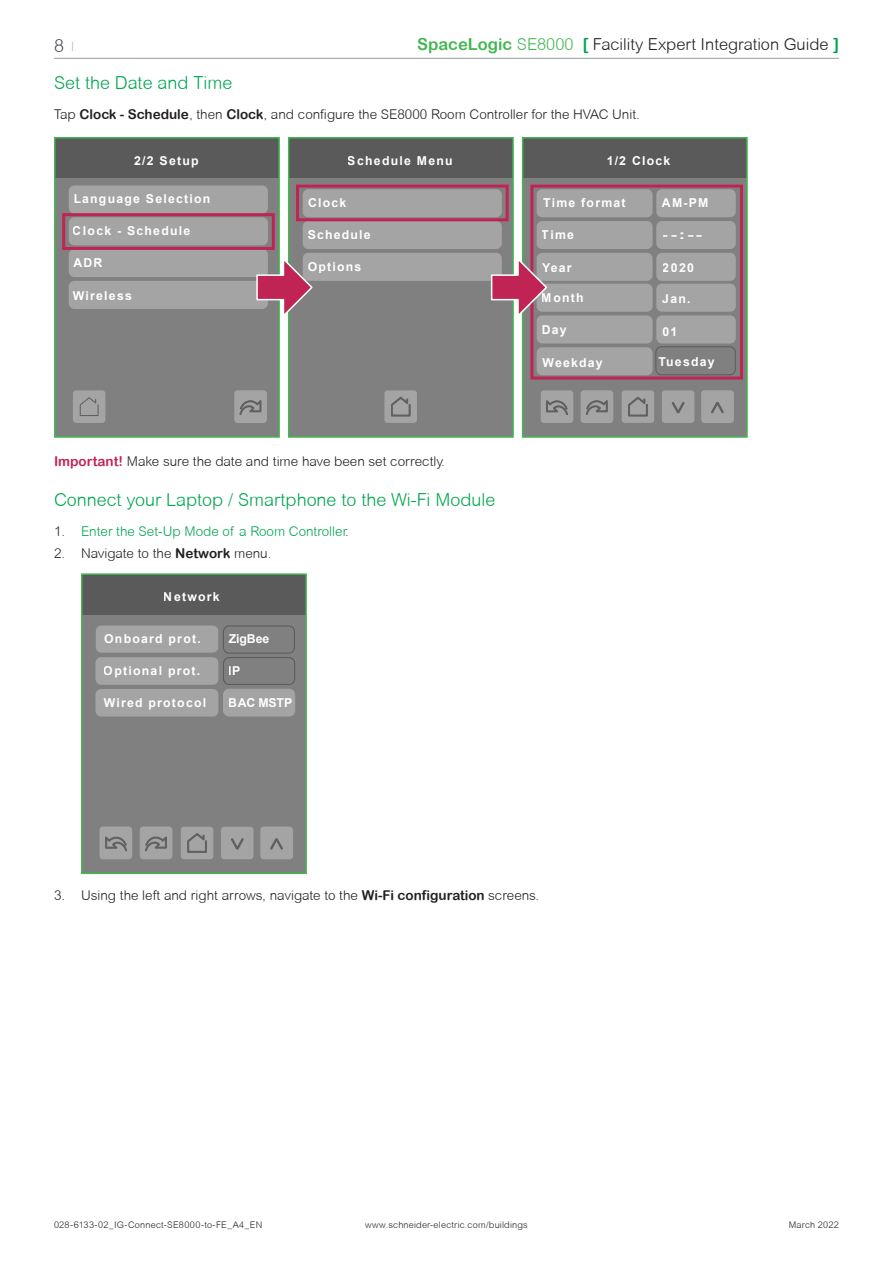
<style>
.page{position:relative;width:893px;height:1263px;background:#fff}
.page>*{position:absolute;margin:0;border:0;box-sizing:border-box;transform-origin:0 0}
.Heading_2{font:300 18px "Arial Rounded MT";color:#00a54f}
.t1{font:300 18px "Arial Rounded MT";color:#4d545a}
.t2{font:300 16.5px "Arial Rounded MT";color:#231f20}
.t3{font:300 13.5px "Arial Rounded MT";color:#231f20}
.t4{font:300 13.5px "Arial Rounded MT";color:#00a54f}
.t5{font:700 12.3px "Arial";letter-spacing:.1em;color:#fff}
.t6{font:700 12.3px "Arial";letter-spacing:.1em;color:#fff;scale:1.58 1}
.t7{font:300 9.15px "Arial Rounded MT";letter-spacing:.02em;color:#231f20}
.s1{font-family:"Arial Rounded MT Bold";font-weight:400;color:#42b751}
.s2{color:#42b751}
.s3{font-family:"Arial Rounded MT Bold";font-weight:400;color:#00a54f}
.s4{font-family:"Arial Rounded MT Bold";font-weight:400}
.s5{font-family:"Arial Rounded MT Bold";font-weight:400;color:#bf2454}
.s6{color:#231f20}
</style>
<div class="page">
<hr style="left:54px;top:58px;width:785px;height:1px;background:#959ea4">
<div style="left:289px;top:138px;width:224px;height:299px;background:#808080"></div>
<div style="left:289px;top:138px;width:224px;height:40px;background:#5a5a5a"></div>
<div style="left:303px;top:189px;width:199px;height:28px;background:#a4a4a4;border-radius:6px"></div>
<div style="left:303px;top:221px;width:199px;height:28px;background:#a4a4a4;border-radius:6px"></div>
<div style="left:303px;top:253px;width:199px;height:28px;background:#a4a4a4;border-radius:6px"></div>
<div style="left:384px;top:390px;width:33px;height:33px;background:#a4a4a4;border-radius:3px"></div>
<svg style="left:391px;top:397px;width:19px;height:19px"></svg>
<div style="left:288px;top:137px;width:226px;height:301px;border:2px solid #42b751"></div>
<div style="left:55px;top:138px;width:224px;height:299px;background:#808080"></div>
<div style="left:55px;top:138px;width:224px;height:40px;background:#5a5a5a"></div>
<div style="left:69px;top:217px;width:199px;height:28px;background:#a4a4a4;border-radius:6px"></div>
<div style="left:69px;top:281px;width:199px;height:28px;background:#a4a4a4;border-radius:6px"></div>
<div style="left:69px;top:185px;width:199px;height:29px;background:#a4a4a4;border-radius:6px"></div>
<div style="left:69px;top:249px;width:199px;height:28px;background:#a4a4a4;border-radius:6px"></div>
<div style="left:73px;top:390px;width:32px;height:33px;background:#a4a4a4;border-radius:3px"></div>
<svg style="left:80px;top:397px;width:19px;height:19px"></svg>
<div style="left:234px;top:390px;width:33px;height:33px;background:#a4a4a4;border-radius:3px"></div>
<svg style="left:240px;top:400px;width:21px;height:15px"></svg>
<div style="left:54px;top:137px;width:226px;height:301px;border:2px solid #42b751"></div>
<div style="left:523px;top:138px;width:224px;height:299px;background:#808080"></div>
<div style="left:523px;top:138px;width:224px;height:40px;background:#5a5a5a"></div>
<div style="left:537px;top:189px;width:116px;height:28px;background:#a4a4a4;border-radius:6px"></div>
<div style="left:656px;top:189px;width:80px;height:28px;background:#a4a4a4;border-radius:6px"></div>
<div style="left:537px;top:221px;width:116px;height:28px;background:#a4a4a4;border-radius:6px"></div>
<div style="left:656px;top:221px;width:80px;height:28px;background:#a4a4a4;border-radius:6px"></div>
<div style="left:537px;top:253px;width:116px;height:28px;background:#a4a4a4;border-radius:6px"></div>
<div style="left:656px;top:253px;width:80px;height:28px;background:#a4a4a4;border-radius:6px"></div>
<div style="left:537px;top:284px;width:116px;height:28px;background:#a4a4a4;border-radius:6px"></div>
<div style="left:656px;top:284px;width:80px;height:28px;background:#a4a4a4;border-radius:6px"></div>
<div style="left:537px;top:315px;width:116px;height:28px;background:#a4a4a4;border-radius:6px"></div>
<div style="left:656px;top:315px;width:80px;height:28px;background:#a4a4a4;border-radius:6px"></div>
<div style="left:537px;top:347px;width:116px;height:28px;background:#a4a4a4;border-radius:6px"></div>
<div style="left:655px;top:346px;width:81px;height:29px;border:1px solid #5a5b5b;border-radius:6px"></div>
<div style="left:541px;top:390px;width:32px;height:33px;background:#a4a4a4;border-radius:3px"></div>
<div style="left:662px;top:390px;width:32px;height:33px;background:#a4a4a4;border-radius:3px"></div>
<div style="left:622px;top:390px;width:32px;height:33px;background:#a4a4a4;border-radius:3px"></div>
<div style="left:701px;top:390px;width:33px;height:33px;background:#a4a4a4;border-radius:3px"></div>
<div style="left:581px;top:390px;width:32px;height:33px;background:#a4a4a4;border-radius:3px"></div>
<svg style="left:628px;top:397px;width:20px;height:19px"></svg>
<svg style="left:672px;top:402px;width:12px;height:11px"></svg>
<svg style="left:711px;top:402px;width:13px;height:11px"></svg>
<svg style="left:586px;top:400px;width:22px;height:15px"></svg>
<svg style="left:546px;top:400px;width:22px;height:15px"></svg>
<div style="left:522px;top:137px;width:226px;height:301px;border:2px solid #42b751"></div>
<div style="left:62px;top:213px;width:213px;height:37px;border:3px solid #bf2454"></div>
<div style="left:296px;top:185px;width:213px;height:36px;border:3px solid #bf2454"></div>
<div style="left:530px;top:185px;width:213px;height:195px;border:3px solid #bf2454"></div>
<svg style="left:256px;top:255px;width:57px;height:63px"></svg>
<svg style="left:490px;top:255px;width:58px;height:63px"></svg>
<div style="left:82px;top:574px;width:224px;height:299px;background:#808080"></div>
<div style="left:82px;top:574px;width:224px;height:40px;background:#5a5a5a"></div>
<div style="left:221px;top:827px;width:33px;height:32px;background:#a4a4a4;border-radius:3px"></div>
<div style="left:181px;top:827px;width:32px;height:32px;background:#a4a4a4;border-radius:3px"></div>
<div style="left:260px;top:826px;width:33px;height:33px;background:#a4a4a4;border-radius:3px"></div>
<div style="left:140px;top:826px;width:32px;height:33px;background:#a4a4a4;border-radius:3px"></div>
<svg style="left:187px;top:833px;width:20px;height:20px"></svg>
<svg style="left:231px;top:838px;width:13px;height:11px"></svg>
<svg style="left:270px;top:838px;width:13px;height:11px"></svg>
<svg style="left:145px;top:837px;width:22px;height:14px"></svg>
<div style="left:100px;top:826px;width:32px;height:33px;background:#a4a4a4;border-radius:3px"></div>
<svg style="left:105px;top:837px;width:22px;height:14px"></svg>
<div style="left:96px;top:625px;width:122px;height:28px;background:#a4a4a4;border-radius:6px"></div>
<div style="left:223px;top:625px;width:72px;height:29px;border:1px solid #5a5a5a;border-radius:6px"></div>
<div style="left:223px;top:657px;width:72px;height:28px;border:1px solid #5a5a5a;border-radius:6px"></div>
<div style="left:96px;top:657px;width:122px;height:28px;background:#a4a4a4;border-radius:6px"></div>
<div style="left:224px;top:689px;width:71px;height:27px;background:#a4a4a4;border-radius:6px"></div>
<div style="left:223px;top:689px;width:72px;height:27px;border:1px solid #a4a4a4;border-radius:6px"></div>
<div style="left:96px;top:689px;width:122px;height:27px;background:#a4a4a4;border-radius:6px"></div>
<div style="left:81px;top:573px;width:226px;height:301px;border:2px solid #42b751"></div>
<h1 class="t1" style="left:54px;top:36px;width:21px">8 <sup>|</sup></h1>
<p class="t2" style="left:417px;top:34px;width:423px"><span class="s1">SpaceLogic</span> <span class="s2">SE8000</span> <span class="s3">[</span> Facility Expert Integration Guide <span class="s3">]</span></p>
<p class="Heading_2" style="left:54px;top:72px;width:180px">Set the Date and Time</p>
<p class="t3" style="left:54px;top:106px;width:587px">Tap <span class="s4">Clock - Schedule</span>, then <span class="s4">Clock</span>, and configure the SE8000 Room Controller for the HVAC Unit.</p>
<p class="t5" style="left:134px;top:152px;width:66px">2/2 Setup</p>
<p class="t5" style="left:73px;top:190px;width:138px">Language Selection</p>
<p class="t5" style="left:73px;top:222px;width:119px">Clock - Schedule</p>
<p class="t5" style="left:73px;top:254px;width:31px">ADR</p>
<p class="t5" style="left:73px;top:287px;width:61px">Wireless</p>
<p class="t5" style="left:348px;top:152px;width:106px">Schedule Menu</p>
<p class="t5" style="left:308px;top:194px;width:40px">Clock</p>
<p class="t5" style="left:308px;top:226px;width:65px">Schedule</p>
<p class="t5" style="left:308px;top:258px;width:55px">Options</p>
<p class="t3" style="left:54px;top:453px;width:392px"><span class="s5">Important!</span> Make sure the date and time have been set correctly.</p>
<p class="Heading_2" style="left:54px;top:489px;width:443px">Connect your Laptop / Smartphone to the Wi-Fi Module</p>
<p class="t4" style="left:54px;top:523px;width:296px"><span class="s6">1.</span> Enter the Set-Up Mode of a Room Controller<span class="s6">.</span></p>
<p class="t3" style="left:54px;top:545px;width:219px">2. Navigate to the <span class="s4">Network</span> menu.</p>
<p class="t5" style="left:164px;top:588px;width:57px">Network</p>
<p class="t5" style="left:104px;top:630px;width:98px">Onboard prot.</p>
<p class="t5" style="left:229px;top:630px;width:42px">ZigBee</p>
<p class="t5" style="left:104px;top:662px;width:98px">Optional prot.</p>
<p class="t5" style="left:229px;top:662px;width:13px">IP</p>
<p class="t5" style="left:104px;top:694px;width:104px">Wired protocol</p>
<p class="t5" style="left:229px;top:694px;width:65px">BAC MSTP</p>
<p class="t5" style="left:607px;top:152px;width:65px">1/2 Clock</p>
<p class="t5" style="left:543px;top:194px;width:84px">Time format</p>
<p class="t5" style="left:662px;top:194px;width:48px">AM-PM</p>
<p class="t5" style="left:542px;top:226px;width:34px">Time</p>
<p class="t5" style="left:542px;top:258px;width:31px">Year</p>
<p class="t5" style="left:663px;top:258px;width:33px">2020</p>
<p class="t5" style="left:542px;top:289px;width:43px">Month</p>
<p class="t5" style="left:542px;top:321px;width:26px">Day</p>
<p class="t5" style="left:542px;top:354px;width:62px">Weekday</p>
<p class="t6" style="left:662px;top:226px;width:27px">--:--</p>
<p class="t5" style="left:662px;top:290px;width:30px">Jan.</p>
<p class="t5" style="left:662px;top:323px;width:16px">01</p>
<p class="t5" style="left:658px;top:353px;width:58px">Tuesday</p>
<p class="t3" style="left:54px;top:887px;width:487px">3. Using the left and right arrows, navigate to the <span class="s4">Wi-Fi configuration</span> screens.</p>
<p class="t7" style="left:54px;top:1219px;width:210px">028-6133-02_IG-Connect-SE8000-to-FE_A4_EN</p>
<p class="t7" style="left:365px;top:1219px;width:164px">www.schneider-electric.com/buildings</p>
<p class="t7" style="left:789px;top:1219px;width:52px">March 2022</p>
</div>
